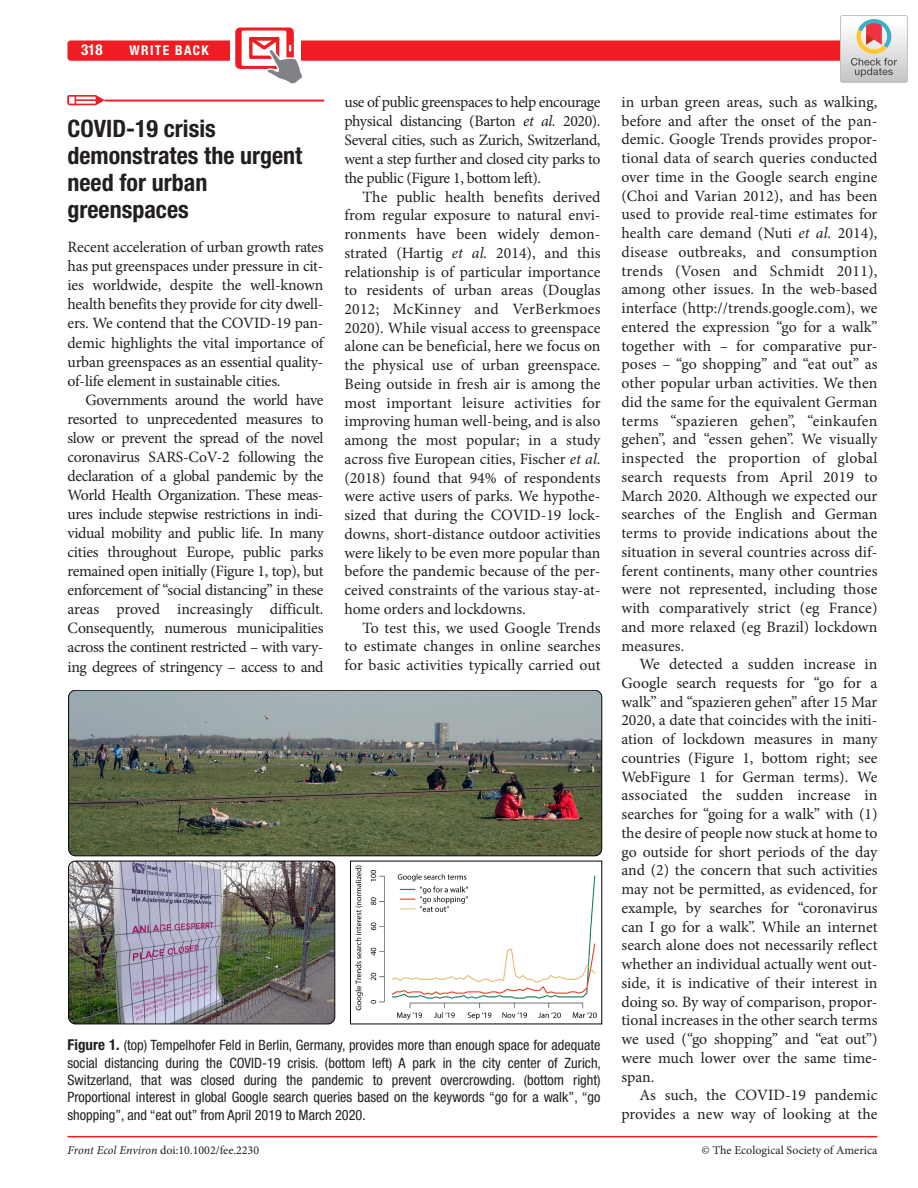
<style>
.page{position:relative;width:918px;height:1188px;background:#fff}
.page>*{position:absolute;margin:0;border:0;box-sizing:border-box;transform-origin:0 0}
.t1{font:700 condensed 24px/27px "Helvetica Neue LT Std";color:#231f20}
.t2{font:15.75px/18.8px "Minion Pro";letter-spacing:-.005em;color:#231f20;text-align:justify}
.t3{font:700 condensed 15px "Helvetica Neue LT Std";color:#fff}
.t4{font:condensed 14.25px/17.2px "Helvetica Neue LT Std";color:#231f20;text-align:justify}
.t5{font:700 condensed 13.5px "Helvetica Neue LT Std";letter-spacing:.1em;color:#fff}
.t6{font:12px "Minion Pro";color:#231f20}
.s1{font-style:italic}
.s2{font-weight:700;font-size:15px}
</style>
<div class="page">
<div style="left:67px;top:40px;width:811px;height:21px;background:#ee1d23;border-radius:3px"></div>
<hr style="left:68px;top:1136px;width:810px;height:1px;background:#ee1d23">
<div style="left:230px;top:24px;width:70px;height:61px;background:#fff"></div>
<svg style="left:235px;top:28px;width:69px;height:56px"></svg>
<svg style="left:67px;top:95px;width:37px;height:10px"></svg>
<hr style="left:105px;top:100px;width:219px;height:1px;background:#ee1d23">
<svg style="left:68px;top:856px;width:534px;height:165px"></svg>
<img style="left:69px;top:690px;width:533px;height:166px">
<div style="left:68px;top:690px;width:534px;height:166px;border:1px solid #000;border-radius:7px"></div>
<img style="left:355px;top:865px;width:242px;height:155px">
<img style="left:69px;top:861px;width:266px;height:163px">
<div style="left:68px;top:861px;width:267px;height:163px;border:1px solid #000;border-radius:7px"></div>
<img style="left:840px;top:15px;width:68px;height:67px">
<p class="t3" style="left:81px;top:41px;width:23px">318</p>
<p class="t5" style="left:130px;top:42px;width:81px">WRITE BACK</p>
<h1 class="t1" style="left:68px;top:115px;width:236px">COVID-19 crisis demonstrates the urgent need for urban greenspaces</h1>
<p class="t2" style="left:68px;top:238px;width:258px">Recent acceleration of urban growth rates has put greenspaces under pressure in cit&shy;ies worldwide, despite the well-known health benefits they provide for city dwell&shy;ers. We contend that the COVID-19 pan&shy;demic highlights the vital importance of urban greenspaces as an essential quality&shy;of-life element in sustainable cities.</p>
<p class="t2" style="left:68px;top:390px;width:258px;text-indent:18px">Governments around the world have resorted to unprecedented measures to slow or prevent the spread of the novel coronavirus SARS-CoV-2 following the declaration of a global pandemic by the World Health Organization. These meas&shy;ures include stepwise restrictions in indi&shy;vidual mobility and public life. In many cities throughout Europe, public parks remained open initially (Figure 1, top), but enforcement of “social distancing” in these areas proved increasingly difficult.<br>Consequently, numerous municipalities across the continent restricted – with vary&shy;ing degrees of stringency – access to and</p>
<p class="t2" style="left:344px;top:92px;width:258px">use of public greenspaces to help encourage physical distancing (Barton <span class="s1">et al.</span> 2020).<br>Several cities, such as Zurich, Switzerland, went a step further and closed city parks to the public (Figure 1, bottom left).</p>
<p class="t2" style="left:344px;top:187px;width:258px;text-indent:18px">The public health benefits derived from regular exposure to natural envi&shy;ronments have been widely demon&shy;strated (Hartig <span class="s1">et al.</span> 2014), and this relationship is of particular importance to residents of urban areas (Douglas 2012; McKinney and VerBerkmoes 2020). While visual access to greenspace alone can be beneficial, here we focus on the physical use of urban greenspace.<br>Being outside in fresh air is among the most important leisure activities for improving human well-being, and is also among the most popular; in a study across five European cities, Fischer <span class="s1">et al</span>. (2018) found that 94% of respondents were active users of parks. We hypothe&shy;sized that during the COVID-19 lock&shy;downs, short-distance outdoor activities were likely to be even more popular than before the pandemic because of the per&shy;ceived constraints of the various stay-at&shy;home orders and lockdowns.</p>
<p class="t2" style="left:344px;top:618px;width:258px;text-indent:18px">To test this, we used Google Trends to estimate changes in online searches for basic activities typically carried out</p>
<p class="t4" style="left:68px;top:1037px;width:535px"><span class="s2">Figure 1.</span> (top) Tempelhofer Feld in Berlin, Germany, provides more than enough space for adequate social distancing during the COVID-19 crisis. (bottom left) A park in the city center of Zurich, Switzerland, that was closed during the pandemic to prevent overcrowding. (bottom right)<br>Proportional interest in global Google search queries based on the keywords “go for a walk”, “go shopping”, and “eat out” from April 2019 to March 2020.</p>
<p class="t2" style="left:621px;top:93px;width:258px">in urban green areas, such as walking, before and after the onset of the pan&shy;demic. Google Trends provides propor&shy;tional data of search queries conducted over time in the Google search engine (Choi and Varian 2012), and has been used to provide real-time estimates for health care demand (Nuti <span class="s1">et al.</span> 2014), disease outbreaks, and consumption trends (Vosen and Schmidt 2011), among other issues. In the web-based interface (http://trends.google.com), we entered the expression “go for a walk” together with – for comparative pur&shy;poses – “go shopping” and “eat out” as other popular urban activities. We then did the same for the equivalent German terms “spazieren gehen”, “einkaufen gehen”, and “essen gehen”. We visually inspected the proportion of global search requests from April 2019 to March 2020. Although we expected our searches of the English and German terms to provide indications about the situation in several countries across dif&shy;ferent continents, many other countries were not represented, including those with comparatively strict (eg France) and more relaxed (eg Brazil) lockdown measures.</p>
<p class="t2" style="left:621px;top:655px;width:258px;text-indent:18px">We detected a sudden increase in Google search requests for “go for a walk” and “spazieren gehen” after 15 Mar 2020, a date that coincides with the initi&shy;ation of lockdown measures in many countries (Figure 1, bottom right; see WebFigure 1 for German terms). We associated the sudden increase in searches for “going for a walk” with (1) the desire of people now stuck at home to go outside for short periods of the day and (2) the concern that such activities may not be permitted, as evidenced, for example, by searches for “coronavirus can I go for a walk”. While an internet search alone does not necessarily reflect whether an individual actually went out&shy;side, it is indicative of their interest in doing so. By way of comparison, propor&shy;tional increases in the other search terms we used (“go shopping” and “eat out”) were much lower over the same time&shy;span.</p>
<p class="t2" style="left:621px;top:1086px;width:258px;text-align:right">As such, the COVID-19 pandemic provides a new way of looking at the</p>
<p class="t6" style="left:68px;top:1142px;width:193px"><span class="s1">Front Ecol Environ</span> doi:10.1002/fee.2230</p>
<p class="t6" style="left:702px;top:1142px;width:177px">© The Ecological Society of America</p>
</div>
